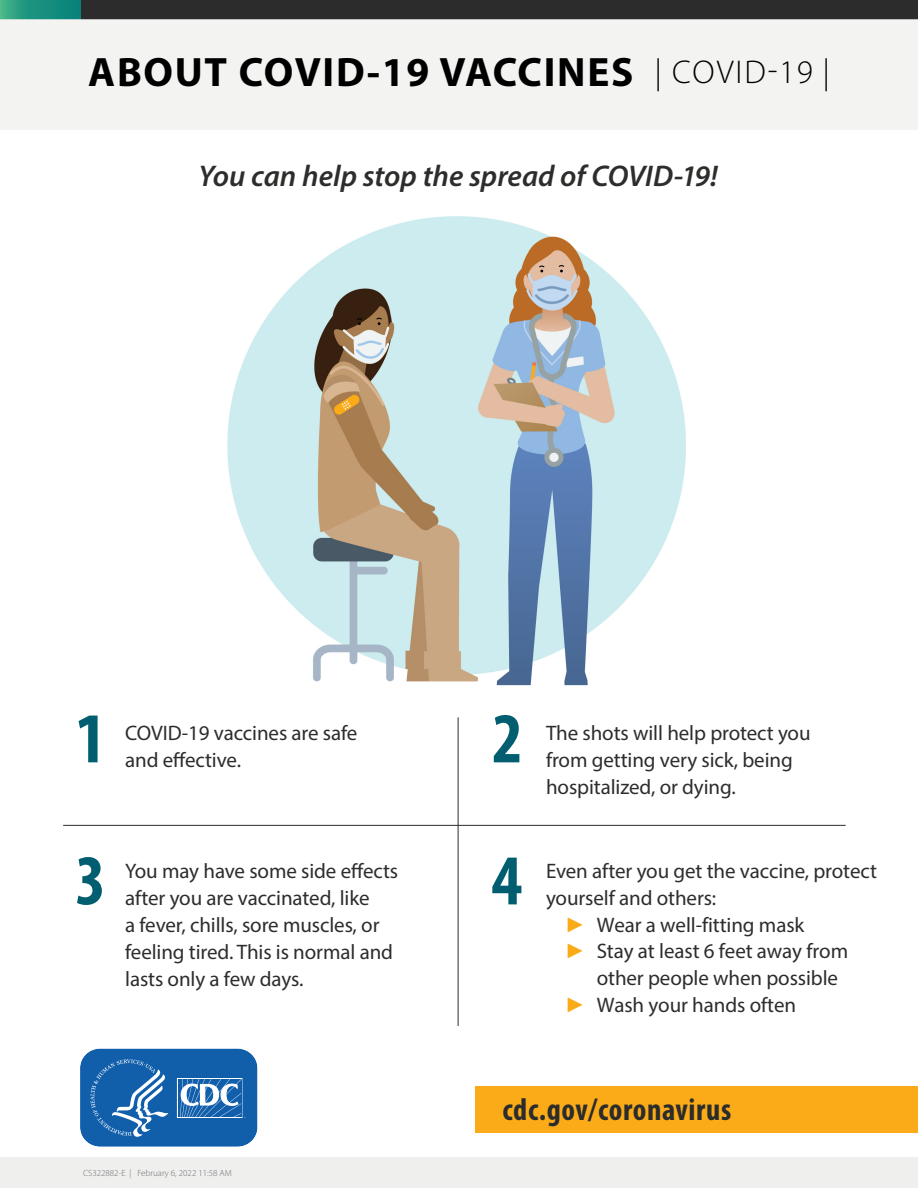
<style>
.page{position:relative;width:918px;height:1188px;background:#fff}
.page>*{position:absolute;margin:0;border:0;box-sizing:border-box;transform-origin:0 0}
.t1{font:700 condensed 72px "Myriad Pro";color:#005e70}
.t2{font:700 41.25px "Myriad Pro";letter-spacing:.04em;color:#000}
.P_BRAND_cdc_gov_coro{font:700 condensed 31.5px "Myriad Pro";letter-spacing:.02em;color:#2b2c2b}
.t3{font:italic 600 30px "Myriad Pro";color:#2d2d2c}
.t4{font:21px/27px "Myriad Pro";letter-spacing:-.005em;color:#2d2d2d}
.t5{font:300 9px "Myriad Pro";color:#6c6d70}
.s1{font-weight:300;font-size:33px}
.s2{font-family:"Arial Narrow";color:#fbab18}
</style>
<div class="page">
<div style="left:1px;top:0;width:917px;height:19px;background:#2b2c2b"></div>
<div style="left:0;top:0;width:81px;height:19px;background:linear-gradient(to right,#39ac86,#017c79)"></div>
<div style="left:0;top:1157px;width:918px;height:31px;background:#efefee"></div>
<div style="left:0;top:20px;width:918px;height:110px;background:#efefee"></div>
<div style="left:475px;top:1086px;width:443px;height:47px;background:#fbab18"></div>
<svg style="left:80px;top:1048px;width:178px;height:99px;background:#3274b6"></svg>
<img style="left:227px;top:216px;width:459px;height:504px">
<svg style="left:375px;top:318px;width:8px;height:7px"></svg>
<svg style="left:356px;top:318px;width:7px;height:7px"></svg>
<svg style="left:558px;top:265px;width:7px;height:7px"></svg>
<svg style="left:538px;top:266px;width:8px;height:6px"></svg>
<hr style="left:458px;top:717px;width:1px;height:309px;background:#2d2d2d">
<hr style="left:63px;top:825px;width:783px;height:1px;background:#2d2d2d">
<h1 class="t2" style="left:88px;top:45px;width:743px">ABOUT COVID-19 VACCINES <span class="s1">| COVID-19 |</span></h1>
<h2 class="t3" style="left:198px;top:157px;width:521px">You can help stop the spread of COVID-19!</h2>
<p class="t1" style="left:75px;top:693px;width:32px">1</p>
<p class="t4" style="left:125px;top:719px;width:234px">COVID-19 vaccines are safe and effective.</p>
<p class="t1" style="left:75px;top:835px;width:32px">3</p>
<p class="t4" style="left:125px;top:857px;width:274px">You may have some side effects after you are vaccinated, like<br>a fever, chills, sore muscles, or feeling tired. This is normal and lasts only a few days.</p>
<p class="t1" style="left:492px;top:693px;width:32px">2</p>
<p class="t4" style="left:546px;top:719px;width:266px">The shots will help protect you from getting very sick, being hospitalized, or dying.</p>
<p class="t1" style="left:492px;top:835px;width:32px">4</p>
<p class="t4" style="left:546px;top:857px;width:332px">Even after you get the vaccine, protect yourself and others:</p>
<p class="t4" style="left:568px;top:911px;width:238px"><span class="s2">►</span> Wear a well-fitting mask</p>
<p class="t4" style="left:568px;top:937px;width:282px"><span class="s2">►</span> Stay at least 6 feet away from</p>
<p class="t4" style="left:597px;top:964px;width:243px">other people when possible</p>
<p class="t4" style="left:568px;top:991px;width:230px"><span class="s2">►</span> Wash your hands often</p>
<p class="P_BRAND_cdc_gov_coro" style="left:502px;top:1090px;width:230px">cdc.gov/coronavirus</p>
<p class="t5" style="left:83px;top:1168px;width:150px">CS322882-E | February 6, 2022 11:58 AM</p>
</div>
